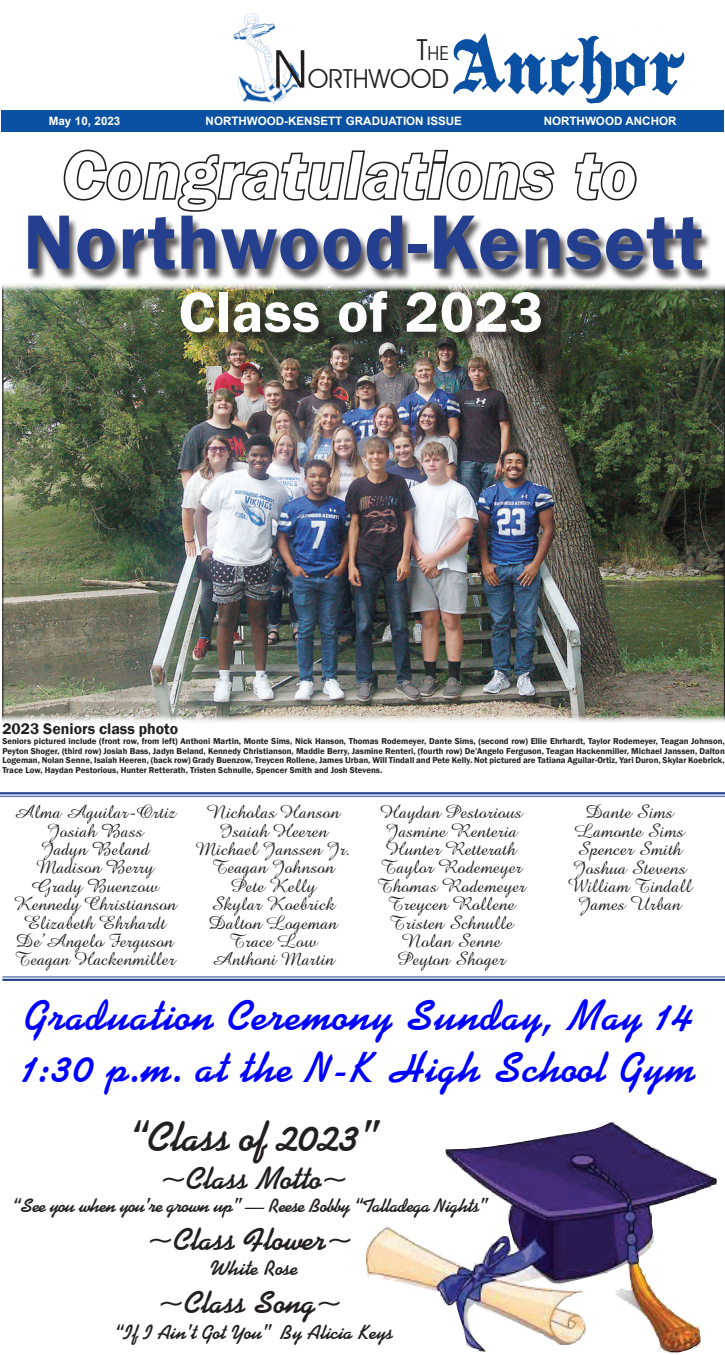
<style>
.page{position:relative;width:725px;height:1355px;background:#fff}
.page>*{position:absolute;margin:0;border:0;box-sizing:border-box;transform-origin:0 0}
.t1{font:600 79.54px "Franklin Gothic";letter-spacing:.01em;color:#253f8e}
.t2{font:italic 600 69.04px "Franklin Gothic";letter-spacing:.01em;color:#fff}
.t3{font:600 58.62px "Franklin Gothic";letter-spacing:.01em;color:#fff}
.t4{font:700 42.88px/51.4px "Kaufmann BT";letter-spacing:.02em;color:#00f}
.t5{font:700 42px "Kaufmann BT";color:#231f20}
.t6{font:700 31.5px "Kaufmann BT";color:#231f20}
.t7{font:26.25px "Avant Garde IT Cby BT";color:#231f20}
.t8{font:700 21px "Kaufmann BT";color:#231f20}
.t9{font:700 20.12px "Kaufmann BT";color:#231f20}
.t10{font:19.34px "Avant Garde IT Cby BT";color:#231f20}
.t11{font:19.25px/18.4px "Amazone BT";color:#231f20;text-align:center}
.t12{font:700 19.25px "Kaufmann BT";letter-spacing:-.02em;color:#231f20}
.t13{font:600 15.75px "Franklin Gothic";color:#231f20}
.t14{font:700 11.64px "Arial";color:#fff}
.t15{font:600 8.75px/9.6px "Franklin Gothic";color:#231f20;text-align:justify}
.s1{font-size:28.96px}
.s2{font-size:52.5px}
</style>
<div class="page">
<svg style="left:63px;top:149px;width:492px;height:63px"></svg>
<svg style="left:574px;top:152px;width:63px;height:49px"></svg>
<div style="left:27px;top:217px;width:685px;height:65px;background:#231f20;opacity:.75"></div>
<img style="left:453px;top:30px;width:232px;height:74px">
<img style="left:233px;top:12px;width:67px;height:93px">
<div style="left:1px;top:110px;width:722px;height:21px;background:#0a51a3"></div>
<img style="left:4px;top:284px;width:718px;height:437px">
<div style="left:182px;top:293px;width:370px;height:51px;background:#231f20;opacity:.75"></div>
<img style="left:366px;top:1121px;width:336px;height:232px">
<hr style="left:0;top:792px;width:724px;height:2px;background:#253f8e">
<hr style="left:0;top:796px;width:724px;height:1px;background:#253f8e">
<hr style="left:2px;top:976px;width:722px;height:1px;background:#253f8e">
<hr style="left:2px;top:978px;width:722px;height:3px;background:#253f8e">
<h3 class="t10" style="left:417px;top:41px;width:34px"><span class="s1">T</span>HE</h3>
<h3 class="t7" style="left:273px;top:62px;width:178px"><span class="s2">N</span>ORTHWOOD</h3>
<h3 class="t14" style="left:49px;top:113px;width:73px">May 10, 2023</h3>
<h3 class="t14" style="left:206px;top:113px;width:258px">NORTHWOOD-KENSETT GRADUATION ISSUE</h3>
<h3 class="t14" style="left:543px;top:113px;width:134px">NORTHWOOD ANCHOR</h3>
<h2 class="t2" style="left:62px;top:130px;width:576px">Congratulations to</h2>
<h1 class="t1" style="left:23px;top:193px;width:681px">Northwood-Kensett</h1>
<h3 class="t3" style="left:179px;top:276px;width:366px">Class of 2023</h3>
<h3 class="t13" style="left:2px;top:719px;width:177px">2023 Seniors class photo</h3>
<p class="t15" style="left:2px;top:736px;width:723px">Seniors pictured include (front row, from left) Anthoni Martin, Monte Sims, Nick Hanson, Thomas Rodemeyer, Dante Sims, (second row) Ellie Ehrhardt, Taylor Rodemeyer, Teagan Johnson, Peyton Shoger, (third row) Josiah Bass, Jadyn Beland, Kennedy Christianson, Maddie Berry, Jasmine Renteri, (fourth row) De’Angelo Ferguson, Teagan Hackenmiller, Michael Janssen, Dalton Logeman, Nolan Senne, Isaiah Heeren, (back row) Grady Buenzow, Treycen Rollene, James Urban, Will Tindall and Pete Kelly. Not pictured are Tatiana Aguilar-Ortiz, Yari Duron, Skylar Koebrick, Trace Low, Haydan Pestorious, Hunter Retterath, Tristen Schnulle, Spencer Smith and Josh Stevens.</p>
<h3 class="t11" style="left:13px;top:803px;width:165px">Alma Aguilar-Ortiz<br>Josiah Bass<br>Jadyn Beland<br>Madison Berry<br>Grady Buenzow<br>Kennedy Christianson<br>Elizabeth Ehrhardt<br>De’Angelo Ferguson<br>Teagan Hackenmiller</h3>
<h3 class="t11" style="left:195px;top:803px;width:157px">Nicholas Hanson<br>Isaiah Heeren<br>Michael Janssen Jr.<br>Teagan Johnson<br>Pete Kelly<br>Skylar Koebrick<br>Dalton Logeman<br>Trace Low<br>Anthoni Martin</h3>
<h3 class="t11" style="left:376px;top:803px;width:151px">Haydan Pestorious<br>Jasmine Renteria<br>Hunter Retterath<br>Taylor Rodemeyer<br>Thomas Rodemeyer<br>Treycen Rollene<br>Tristen Schnulle<br>Nolan Senne<br>Peyton Shoger</h3>
<h3 class="t11" style="left:566px;top:803px;width:126px">Dante Sims<br>Lamonte Sims<br>Spencer Smith<br>Joshua Stevens<br>William Tindall<br>James Urban</h3>
<h3 class="t4" style="left:22px;top:991px;width:675px">Graduation Ceremony Sunday, May 14<br>1:30 p.m. at the N-K High School Gym</h3>
<h3 class="t5" style="left:130px;top:1112px;width:250px">“Class of 2023”</h3>
<h3 class="t6" style="left:160px;top:1160px;width:189px">~Class Motto~</h3>
<h3 class="t12" style="left:13px;top:1194px;width:476px">“See you when you’re grown up” — Reese Bobby “Talladega Nights”</h3>
<h3 class="t6" style="left:147px;top:1221px;width:207px">~Class Flower~</h3>
<h3 class="t8" style="left:210px;top:1256px;width:90px">White Rose</h3>
<h3 class="t6" style="left:158px;top:1284px;width:186px">~Class Song~</h3>
<h3 class="t9" style="left:115px;top:1320px;width:280px">“If I Ain’t Got You” By Alicia Keys</h3>
</div>
